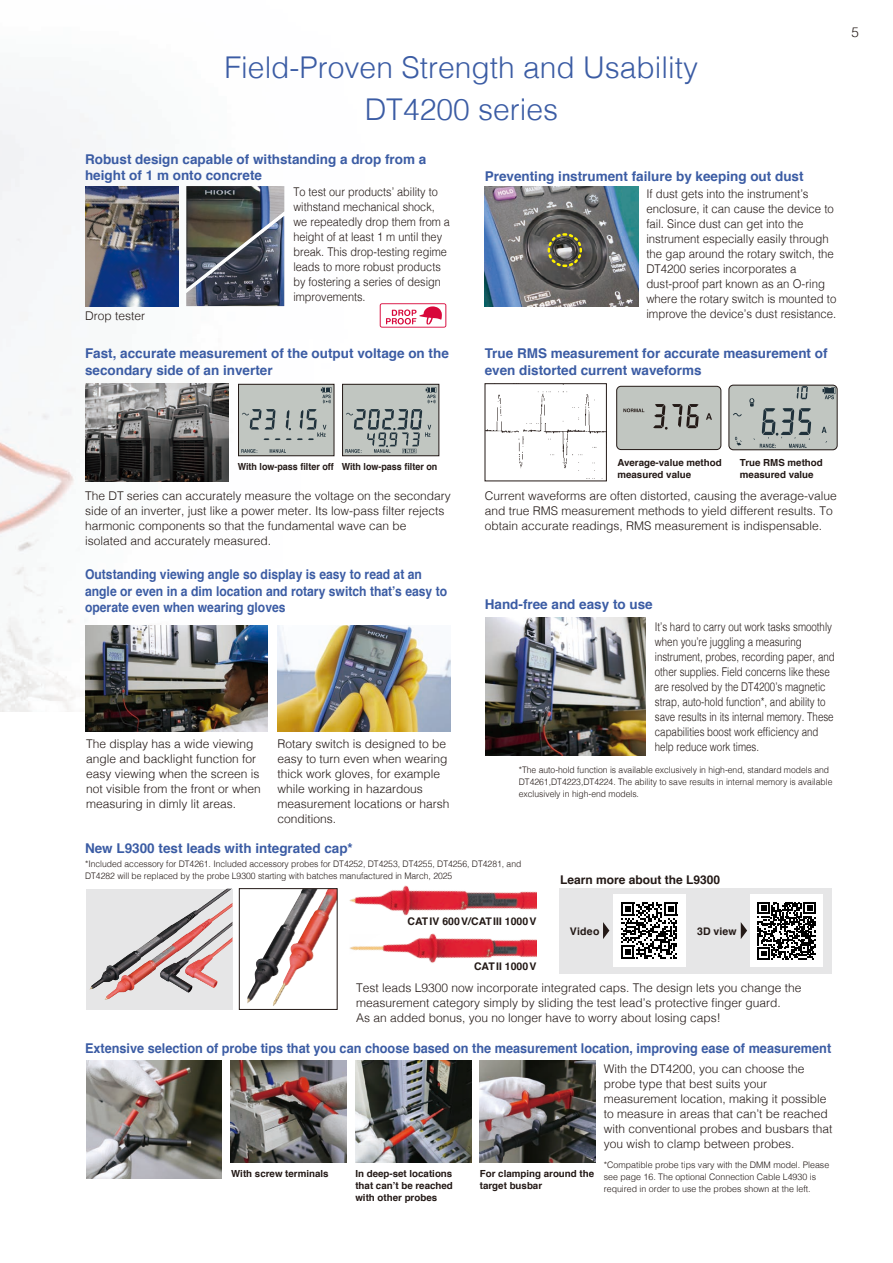
<style>
.page{position:relative;width:893px;height:1263px;background:#fff}
.page>*{position:absolute;margin:0;border:0;box-sizing:border-box;transform-origin:0 0}
.t1{font:300 30px/42px "Helvetica";color:#3b5ca4;text-align:center}
.t2{font:700 13.5px/16.5px "Helvetica";color:#3b5ca4}
.t3{font:700 13.5px/16.5px "Helvetica";color:#3b5ca4;scale:.9 1}
.t4{font:700 13.5px "Helvetica";color:#3b5ca4;scale:.94 1}
.t5{font:300 13.5px "Helvetica";color:#231916}
.t6{font:300 12px/15px "Helvetica";color:#231916}
.t7{font:300 12px/15px "Helvetica";color:#231916;scale:.81 1}
.t8{font:300 12px/15px "Helvetica";color:#231916;scale:.95 1}
.t9{font:300 12px/15px "Helvetica";color:#231916;scale:.91 1}
.t10{font:700 12px "Helvetica";color:#231916}
.t11{font:700 10.5px "Helvetica";letter-spacing:.005em;color:#231916}
.t12{font:700 9.75px/12px "Helvetica";color:#231916}
.t13{font:700 9.75px "Helvetica";color:#231916;scale:.92 1}
.t14{font:300 9px/12px "Helvetica";color:#231916;scale:.95 1}
.t15{font:300 9px/12px "Helvetica";color:#231916}
</style>
<div class="page">
<img style="left:0;top:104px;width:487px;height:607px">
<img style="left:86px;top:186px;width:93px;height:120px">
<svg style="left:186px;top:186px;width:98px;height:30px;background:#50575a"></svg>
<img style="left:186px;top:216px;width:98px;height:90px">
<img style="left:231px;top:1061px;width:116px;height:102px">
<img style="left:355px;top:1061px;width:116px;height:102px">
<img style="left:480px;top:1061px;width:116px;height:102px">
<img style="left:86px;top:1061px;width:135px;height:117px">
<img style="left:485px;top:186px;width:153px;height:120px">
<svg style="left:546px;top:232px;width:37px;height:36px"></svg>
<img style="left:86px;top:383px;width:142px;height:98px">
<svg style="left:240px;top:386px;width:92px;height:68px;background:#b3b9b5"></svg>
<div style="left:238px;top:384px;width:96px;height:72px;border:1px solid #231916"></div>
<svg style="left:344px;top:386px;width:93px;height:68px;background:#aab1ae"></svg>
<div style="left:342px;top:384px;width:97px;height:72px;border:1px solid #231916"></div>
<img style="left:487px;top:391px;width:118px;height:88px">
<div style="left:485px;top:383px;width:122px;height:98px;border:1px solid #231916"></div>
<svg style="left:729px;top:385px;width:108px;height:65px;background:#abb1ad"></svg>
<div style="left:617px;top:386px;width:104px;height:64px;background:#c1c6c1;border-radius:4px"></div>
<div style="left:616px;top:386px;width:105px;height:64px;border:1px solid #231916;border-radius:4px"></div>
<svg style="left:706px;top:413px;width:6px;height:7px"></svg>
<svg style="left:623px;top:408px;width:21px;height:4px"></svg>
<svg style="left:653px;top:404px;width:46px;height:26px"></svg>
<svg style="left:380px;top:303px;width:66px;height:25px"></svg>
<img style="left:486px;top:618px;width:159px;height:137px">
<img style="left:85px;top:625px;width:183px;height:107px">
<img style="left:278px;top:625px;width:173px;height:107px">
<div style="left:559px;top:888px;width:273px;height:85px;background:#e6e6e7"></div>
<img style="left:247px;top:890px;width:88px;height:116px">
<div style="left:239px;top:888px;width:98px;height:122px;border:1px solid #231916"></div>
<img style="left:349px;top:891px;width:188px;height:19px">
<img style="left:350px;top:885px;width:181px;height:30px">
<img style="left:349px;top:933px;width:188px;height:30px">
<div style="left:86px;top:889px;width:146px;height:120px;background:#e6e6e7"></div>
<img style="left:89px;top:889px;width:143px;height:101px">
<svg style="left:603px;top:922px;width:6px;height:17px"></svg>
<svg style="left:741px;top:922px;width:6px;height:17px"></svg>
<div style="left:613px;top:894px;width:72px;height:73px;background:#fff"></div>
<svg style="left:621px;top:902px;width:56px;height:57px"></svg>
<div style="left:750px;top:894px;width:73px;height:73px;background:#fff"></div>
<svg style="left:757px;top:902px;width:59px;height:58px"></svg>
<h1 class="t1" style="left:225px;top:44px;width:475px">Field-Proven Strength and Usability<br>DT4200 series</h1>
<p class="t2" style="left:85px;top:151px;width:343px">Robust design capable of withstanding a drop from a height of 1 m onto concrete</p>
<p class="t2" style="left:485px;top:168px;width:320px">Preventing instrument failure by keeping out dust</p>
<p class="t9" style="left:293px;top:184px;width:174px">To test our products’ ability to withstand mechanical shock, we repeatedly drop them from a height of at least 1 m until they break. This drop-testing regime leads to more robust products by fostering a series of design improvements.</p>
<p class="t8" style="left:646px;top:186px;width:202px">If dust gets into the instrument’s enclosure, it can cause the device to fail. Since dust can get into the instrument especially easily through the gap around the rotary switch, the DT4200 series incorporates a dust-proof part known as an O-ring where the rotary switch is mounted to improve the device’s dust resistance.</p>
<p class="t6" style="left:85px;top:307px;width:62px">Drop tester</p>
<p class="t2" style="left:85px;top:346px;width:365px">Fast, accurate measurement of the output voltage on the secondary side of an inverter</p>
<p class="t2" style="left:485px;top:346px;width:344px">True RMS measurement for accurate measurement of even distorted current waveforms</p>
<p class="t5" style="left:851px;top:21px;width:9px">5</p>
<p class="t13" style="left:238px;top:459px;width:218px">With low-pass filter off With low-pass filter on</p>
<p class="t12" style="left:740px;top:456px;width:84px">True RMS method measured value</p>
<p class="t12" style="left:617px;top:456px;width:106px">Average-value method measured value</p>
<p class="t6" style="left:85px;top:487px;width:367px">The DT series can accurately measure the voltage on the secondary side of an inverter, just like a power meter. Its low-pass filter rejects harmonic components so that the fundamental wave can be isolated and accurately measured.</p>
<p class="t6" style="left:485px;top:487px;width:354px">Current waveforms are often distorted, causing the average-value and true RMS measurement methods to yield different results. To obtain accurate readings, RMS measurement is indispensable.</p>
<p class="t3" style="left:85px;top:566px;width:404px">Outstanding viewing angle so display is easy to read at an angle or even in a dim location and rotary switch that’s easy to operate even when wearing gloves</p>
<p class="t2" style="left:485px;top:596px;width:170px">Hand-free and easy to use</p>
<p class="t7" style="left:655px;top:618px;width:224px">It’s hard to carry out work tasks smoothly when you’re juggling a measuring instrument, probes, recording paper, and other supplies. Field concerns like these are resolved by the DT4200’s magnetic strap, auto-hold function*, and ability to save results in its internal memory. These capabilities boost work efficiency and help reduce work times.</p>
<p class="t14" style="left:519px;top:763px;width:332px">*The auto-hold function is available exclusively in high-end, standard models and<br>DT4261,DT4223,DT4224. The ability to save results in internal memory is available exclusively in high-end models.</p>
<p class="t6" style="left:86px;top:735px;width:176px">The display has a wide viewing angle and backlight function for easy viewing when the screen is not visible from the front or when measuring in dimly lit areas.</p>
<p class="t6" style="left:278px;top:735px;width:174px">Rotary switch is designed to be easy to turn even when wearing thick work gloves, for example while working in hazardous measurement locations or harsh conditions.</p>
<p class="t2" style="left:85px;top:840px;width:269px">New L9300 test leads with integrated cap*</p>
<p class="t14" style="left:85px;top:858px;width:461px">*Included accessory for DT4261. Included accessory probes for DT4252, DT4253, DT4255, DT4256, DT4281, and<br>DT4282 will be replaced by the probe L9300 starting with batches manufactured in March, 2025</p>
<p class="t10" style="left:560px;top:870px;width:162px">Learn more about the L9300</p>
<p class="t11" style="left:407px;top:913px;width:131px">CATⅣ 600V/CATⅢ 1000V</p>
<p class="t11" style="left:474px;top:958px;width:64px">CATⅡ 1000V</p>
<p class="t11" style="left:570px;top:923px;width:31px">Video</p>
<p class="t11" style="left:697px;top:923px;width:41px">3D view</p>
<p class="t6" style="left:356px;top:980px;width:447px">Test leads L9300 now incorporate integrated caps. The design lets you change the measurement category simply by sliding the test lead’s protective finger guard.<br>As an added bonus, you no longer have to worry about losing caps!</p>
<p class="t4" style="left:85px;top:1037px;width:795px">Extensive selection of probe tips that you can choose based on the measurement location, improving ease of measurement</p>
<p class="t12" style="left:231px;top:1168px;width:99px">With screw terminals</p>
<p class="t12" style="left:355px;top:1168px;width:99px;text-align:justify">In deep-set locations that can’t be reached with other probes</p>
<p class="t12" style="left:480px;top:1168px;width:116px">For clamping around the target busbar</p>
<p class="t6" style="left:604px;top:1060px;width:230px">With the DT4200, you can choose the probe type that best suits your measurement location, making it possible to measure in areas that can’t be reached with conventional probes and busbars that you wish to clamp between probes.</p>
<p class="t15" style="left:604px;top:1158px;width:227px">*Compatible probe tips vary with the DMM model. Please see page 16. The optional Connection Cable L4930 is required in order to use the probes shown at the left.</p>
</div>
